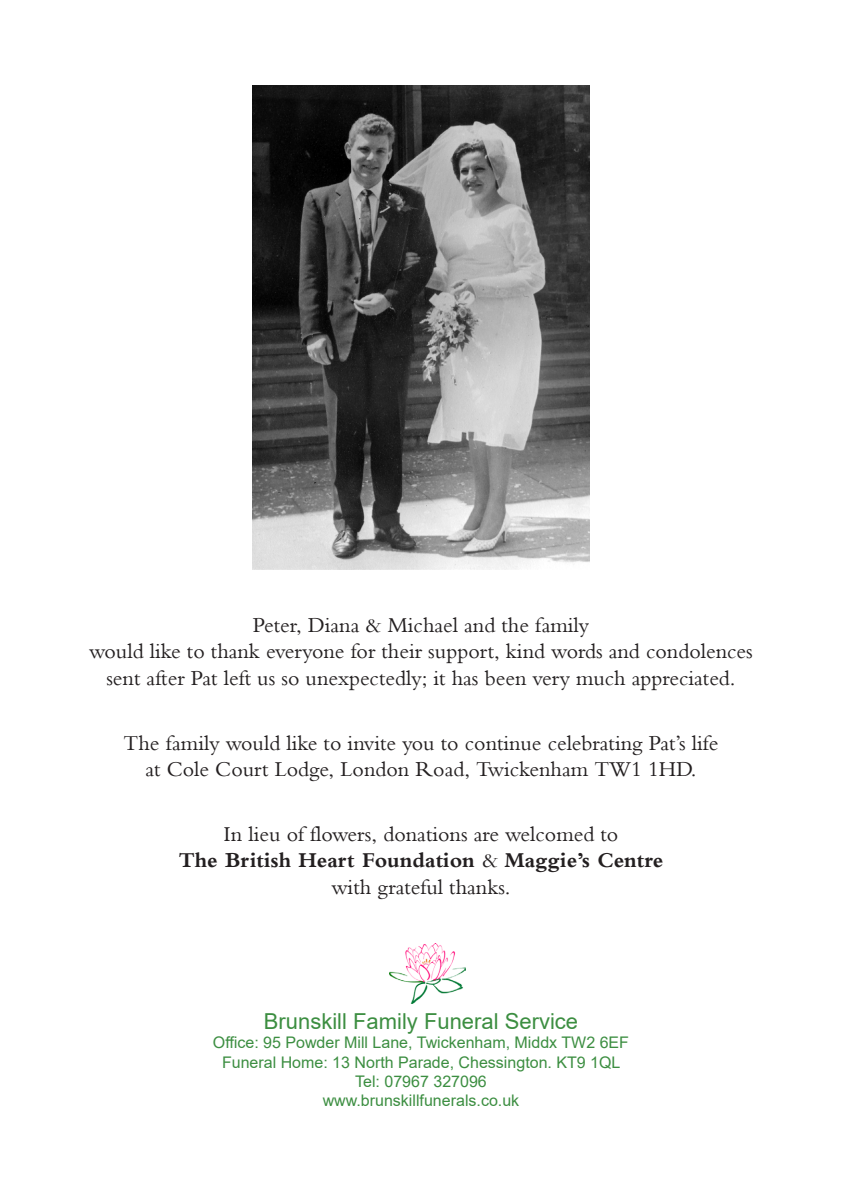
<style>
.page{position:relative;width:842px;height:1191px;background:#fff}
.page>*{position:absolute;margin:0;border:0;box-sizing:border-box;transform-origin:0 0}
.t1{font:22px/26.4px "Bembo MT Pro";color:#231f20;text-align:center}
.t2{font:22px "Arial";color:#3c8e41}
.t3{font:16px/19.2px "Arial";color:#3c8e41;text-align:center}
.s1{font-weight:700}
</style>
<div class="page">
<img style="left:389px;top:943px;width:76px;height:60px">
<img style="left:253px;top:85px;width:336px;height:484px">
<p class="t1" style="left:89px;top:611px;width:665px">Peter, Diana &amp; Michael and the family<br>would like to thank everyone for their support, kind words and condolences sent after Pat left us so unexpectedly; it has been very much appreciated.</p>
<p class="t1" style="left:124px;top:729px;width:596px">The family would like to invite you to continue celebrating Pat’s life at Cole Court Lodge, London Road, Twickenham TW1 1HD.</p>
<p class="t1" style="left:179px;top:820px;width:486px">In lieu of flowers, donations are welcomed to<br><span class="s1">The British Heart Foundation</span> &amp; <span class="s1">Maggie’s Centre </span>with grateful thanks.</p>
<p class="t2" style="left:264px;top:1006px;width:316px">Brunskill Family Funeral Service</p>
<p class="t3" style="left:213px;top:1033px;width:418px">Office: 95 Powder Mill Lane, Twickenham, Middx TW2 6EF Funeral Home: 13 North Parade, Chessington. KT9 1QL Tel: 07967 327096<br>www.brunskillfunerals.co.uk</p>
</div>
